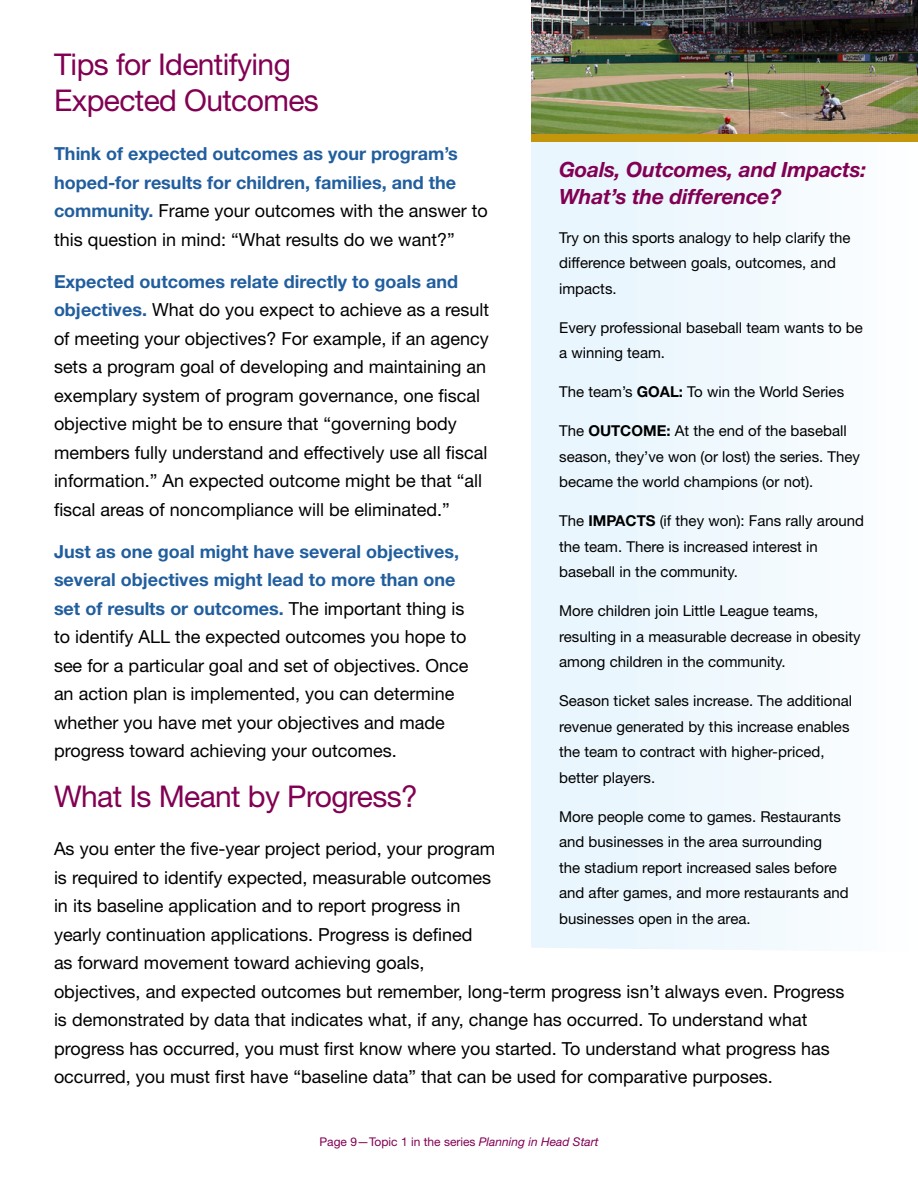
<style>
.page{position:relative;width:918px;height:1188px;background:#fff}
.page>*{position:absolute;margin:0;border:0;box-sizing:border-box;transform-origin:0 0}
.t1{font:30px/36px "Helvetica Neue LT Std";letter-spacing:-.02em;color:#820053}
.t2{font:italic 700 21px/27px "Helvetica Neue LT Std";letter-spacing:-.01em;color:#820053}
.Body{font:18px/28.5px "Helvetica Neue LT Std";color:#000}
.Body-2{font:700 18px/28.5px "Helvetica Neue LT Std";color:#215e9e}
.Sidebar{font:15px/25.5px "Helvetica Neue LT Std";color:#000}
.t3{font:12px "Helvetica Neue LT Std";color:#820053}
.s1{font-weight:400;color:#000}
.s2{font-weight:700;color:#215e9e}
.s3{font-weight:700}
.s4{font-style:italic}
</style>
<div class="page">
<div style="left:531px;top:142px;width:268px;height:808px;background:#ecf7fd"></div>
<img style="left:531px;top:0;width:387px;height:134px">
<div style="left:531px;top:134px;width:387px;height:8px;background:#c4960c"></div>
<h3 class="t1" style="left:54px;top:46px;width:266px">Tips for Identifying<br>Expected Outcomes</h3>
<p class="Body-2" style="left:54px;top:139px;width:435px">Think of expected outcomes as your program’s hoped-for results for children, families, and the community. <span class="s1">Frame your outcomes with the answer to this question in mind: “What results do we want?”</span></p>
<p class="Body" style="left:54px;top:267px;width:437px"><span class="s2">Expected outcomes relate directly to goals and objectives.</span> What do you expect to achieve as a result of meeting your objectives? For example, if an agency sets a program goal of developing and maintaining an exemplary system of program governance, one fiscal objective might be to ensure that “governing body members fully understand and effectively use all fiscal information.” An expected outcome might be that “all fiscal areas of noncompliance will be eliminated.”</p>
<p class="Body" style="left:54px;top:537px;width:416px"><span class="s2">Just as one goal might have several objectives, several objectives might lead to more than one set of results or outcomes.</span> The important thing is to identify ALL the expected outcomes you hope to see for a particular goal and set of objectives. Once an action plan is implemented, you can determine whether you have met your objectives and made progress toward achieving your outcomes.</p>
<h3 class="t1" style="left:54px;top:778px;width:365px">What Is Meant by Progress?</h3>
<p class="Body" style="left:54px;top:835px;width:792px">As you enter the five-year project period, your program<br>is required to identify expected, measurable outcomes<br>in its baseline application and to report progress in<br>yearly continuation applications. Progress is defined<br>as forward movement toward achieving goals,<br>objectives, and expected outcomes but remember, long-term progress isn’t always even. Progress is demonstrated by data that indicates what, if any, change has occurred. To understand what progress has occurred, you must first know where you started. To understand what progress has occurred, you must first have “baseline data” that can be used for comparative purposes.</p>
<h4 class="t2" style="left:559px;top:156px;width:309px">Goals, Outcomes, and Impacts:<br>What’s the difference?</h4>
<p class="Sidebar" style="left:559px;top:225px;width:293px">Try on this sports analogy to help clarify the difference between goals, outcomes, and impacts.</p>
<p class="Sidebar" style="left:559px;top:315px;width:305px">Every professional baseball team wants to be a winning team.</p>
<p class="Sidebar" style="left:559px;top:379px;width:287px">The team’s <span class="s3">GOAL:</span> To win the World Series</p>
<p class="Sidebar" style="left:559px;top:418px;width:302px">The <span class="s3">OUTCOME:</span> At the end of the baseball season, they’ve won (or lost) the series. They became the world champions (or not).</p>
<p class="Sidebar" style="left:559px;top:508px;width:306px">The <span class="s3">IMPACTS</span> (if they won): Fans rally around the team. There is increased interest in baseball in the community.</p>
<p class="Sidebar" style="left:559px;top:598px;width:303px">More children join Little League teams, resulting in a measurable decrease in obesity among children in the community.</p>
<p class="Sidebar" style="left:559px;top:688px;width:295px">Season ticket sales increase. The additional revenue generated by this increase enables the team to contract with higher-priced, better players.</p>
<p class="Sidebar" style="left:559px;top:804px;width:291px">More people come to games. Restaurants and businesses in the area surrounding<br>the stadium report increased sales before and after games, and more restaurants and businesses open in the area.</p>
<p class="t3" style="left:320px;top:1135px;width:280px">Page 9—Topic 1 in the series <span class="s4">Planning in Head Start</span></p>
</div>
